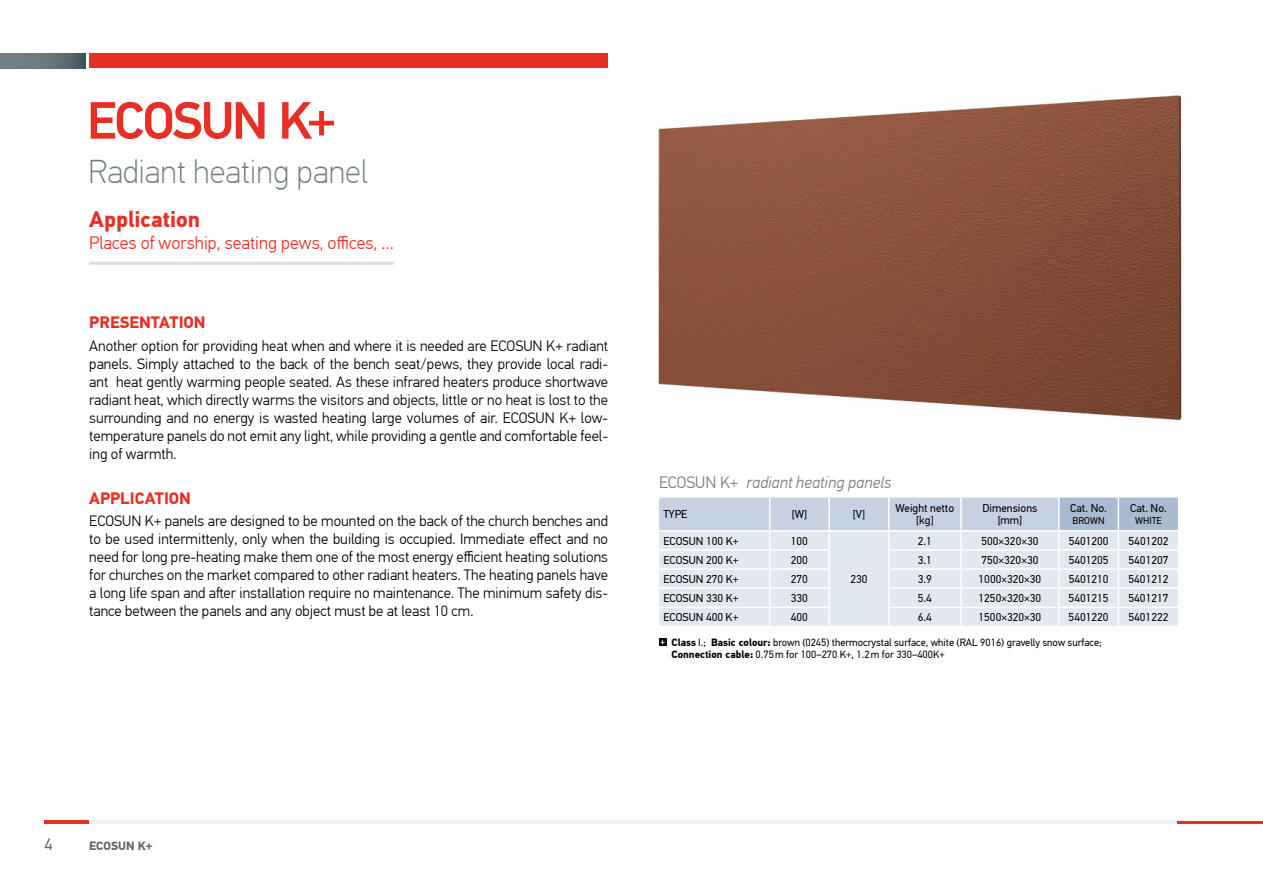
<style>
.page{position:relative;width:1263px;height:893px;background:#fff}
.page>*{position:absolute;margin:0;border:0;box-sizing:border-box;transform-origin:0 0}
.t1{font:500 52.5px "PF Din Text Pro";letter-spacing:-.035em;color:#e63026}
.t2{font:100 33px "PF Din Text Pro";color:#717e85}
.t3{font:700 22.5px "PF Din Text Pro";color:#e63026}
.t4{font:300 18px "PF Din Text Pro";color:#e63026}
.t5{font:italic 300 16.5px "PF Din Text Pro";color:#717e85}
.t6{font:700 16.5px "PF Din Text Pro";color:#e63026}
.t7{font:16.5px "PF Din Text Pro";color:#5d676e}
.t8{font:300 15px/18px "PF Din Text Pro";color:#000;text-align:justify}
.t9{font:700 12px "PF Din Text Pro";color:#5d676e}
.t10{font:11.4px/12px "PF Din Text Pro";color:#000;text-align:center}
.t11{font:10.5px/12.6px "PF Din Text Pro";color:#000}
.t12{font:9.75px "PF Din Text Pro";color:#000}
.s1{font-style:normal}
.s2{font-weight:700}
</style>
<div class="page">
<img style="left:658px;top:94px;width:524px;height:326px">
<svg style="left:659px;top:639px;width:7px;height:7px"></svg>
<svg style="left:661px;top:640px;width:4px;height:4px"></svg>
<svg style="left:659px;top:497px;width:519px;height:129px;background:#dbe2ec"></svg>
<hr style="left:829px;top:496px;width:60px;height:2px;background:#fff">
<hr style="left:89px;top:262px;width:305px;height:3px;background:#d9dfe2">
<hr style="left:44px;top:821px;width:1147px;height:3px;background:#eef0f7">
<hr style="left:1178px;top:821px;width:85px;height:2px;background:#e63026">
<hr style="left:44px;top:821px;width:45px;height:3px;background:#e63026">
<div style="left:89px;top:53px;width:519px;height:15px;background:#e63026"></div>
<svg style="left:0;top:53px;width:85px;height:15px"></svg>
<h1 class="t1" style="left:87px;top:89px;width:250px">eCOSUn K+</h1>
<h2 class="t2" style="left:88px;top:152px;width:281px">Radiant heating panel</h2>
<h3 class="t3" style="left:89px;top:206px;width:112px">Application</h3>
<p class="t4" style="left:89px;top:232px;width:306px">Places of worship, seating pews, offices, …</p>
<p class="t6" style="left:89px;top:313px;width:118px">PResenTATIOn</p>
<p class="t8" style="left:89px;top:337px;width:520px">another option for providing heat when and where it is needed are ECOSUN K+ radiant panels. Simply attached to the back of the bench seat/pews, they provide local radi&shy;ant heat gently warming people seated. as these infrared heaters produce shortwave radiant heat, which directly warms the visitors and objects, little or no heat is lost to the surrounding and no energy is wasted heating large volumes of air. ECOSUN K+ low&shy;temperature panels do not emit any light, while providing a gentle and comfortable feel&shy;ing of warmth.</p>
<p class="t6" style="left:89px;top:488px;width:103px">APPLIcATIOn</p>
<p class="t8" style="left:89px;top:512px;width:520px">ECOSUN K+ panels are designed to be mounted on the back of the church benches and to be used intermittenly, only when the building is occupied. Immediate effect and no need for long pre-heating make them one of the most energy efficient heating solutions for churches on the market compared to other radiant heaters. The heating panels have a long life span and aſter installation require no maintenance. The minimum safety dis&shy;tance between the panels and any object must be at least 10 cm.</p>
<p class="t5" style="left:659px;top:472px;width:234px"><span class="s1">ECOSUN K+</span> radiant heating panels</p>
<p class="t10" style="left:663px;top:508px;width:26px">TYPE</p>
<p class="t10" style="left:792px;top:508px;width:17px">[W]</p>
<p class="t10" style="left:853px;top:508px;width:14px">[V]</p>
<p class="t10" style="left:895px;top:502px;width:60px">Weight netto [kg]</p>
<p class="t10" style="left:982px;top:502px;width:56px">Dimensions [mm]</p>
<p class="t10" style="left:1070px;top:502px;width:38px">Cat. No.</p>
<p class="t12" style="left:1072px;top:515px;width:34px">BROWN</p>
<p class="t10" style="left:1130px;top:502px;width:38px">Cat. No.</p>
<p class="t12" style="left:1135px;top:515px;width:28px">WHITE</p>
<p class="t10" style="left:663px;top:535px;width:77px">ECOSUN 100 K+</p>
<p class="t10" style="left:791px;top:535px;width:19px">100</p>
<p class="t10" style="left:918px;top:535px;width:16px">2.1</p>
<p class="t10" style="left:981px;top:535px;width:58px">500×320×30</p>
<p class="t10" style="left:1069px;top:535px;width:41px">5401200</p>
<p class="t10" style="left:1128px;top:535px;width:41px">5401202</p>
<p class="t10" style="left:663px;top:554px;width:77px">ECOSUN 200 K+</p>
<p class="t10" style="left:791px;top:554px;width:19px">200</p>
<p class="t10" style="left:918px;top:554px;width:16px">3.1</p>
<p class="t10" style="left:981px;top:554px;width:58px">750×320×30</p>
<p class="t10" style="left:1069px;top:554px;width:41px">5401205</p>
<p class="t10" style="left:1128px;top:554px;width:41px">5401207</p>
<p class="t10" style="left:663px;top:573px;width:77px">ECOSUN 270 K+</p>
<p class="t10" style="left:791px;top:573px;width:19px">270</p>
<p class="t10" style="left:918px;top:573px;width:16px">3.9</p>
<p class="t10" style="left:978px;top:573px;width:64px">1000×320×30</p>
<p class="t10" style="left:1069px;top:573px;width:41px">5401210</p>
<p class="t10" style="left:1128px;top:573px;width:41px">5401212</p>
<p class="t10" style="left:663px;top:592px;width:77px">ECOSUN 330 K+</p>
<p class="t10" style="left:791px;top:592px;width:19px">330</p>
<p class="t10" style="left:918px;top:592px;width:16px">5.4</p>
<p class="t10" style="left:978px;top:592px;width:64px">1250×320×30</p>
<p class="t10" style="left:1069px;top:592px;width:41px">5401215</p>
<p class="t10" style="left:1128px;top:592px;width:41px">5401217</p>
<p class="t10" style="left:663px;top:611px;width:77px">ECOSUN 400 K+</p>
<p class="t10" style="left:791px;top:611px;width:19px">400</p>
<p class="t10" style="left:918px;top:611px;width:16px">6.4</p>
<p class="t10" style="left:978px;top:611px;width:64px">1500×320×30</p>
<p class="t10" style="left:1069px;top:611px;width:41px">5401220</p>
<p class="t10" style="left:1128px;top:611px;width:41px">5401222</p>
<p class="t10" style="left:850px;top:573px;width:19px">230</p>
<p class="t11" style="left:671px;top:636px;width:432px"><span class="s2">class</span> I.; <span class="s2">Basic colour:</span> brown (0245) thermocrystal surface, white (RAL 9016) gravelly snow surface; <span class="s2">connection cable:</span> 0.75 m for 100–270 K+, 1.2 m for 330–400K+</p>
<p class="t7" style="left:44px;top:835px;width:10px">4</p>
<p class="t9" style="left:89px;top:839px;width:65px">ecOsUn K+</p>
</div>
